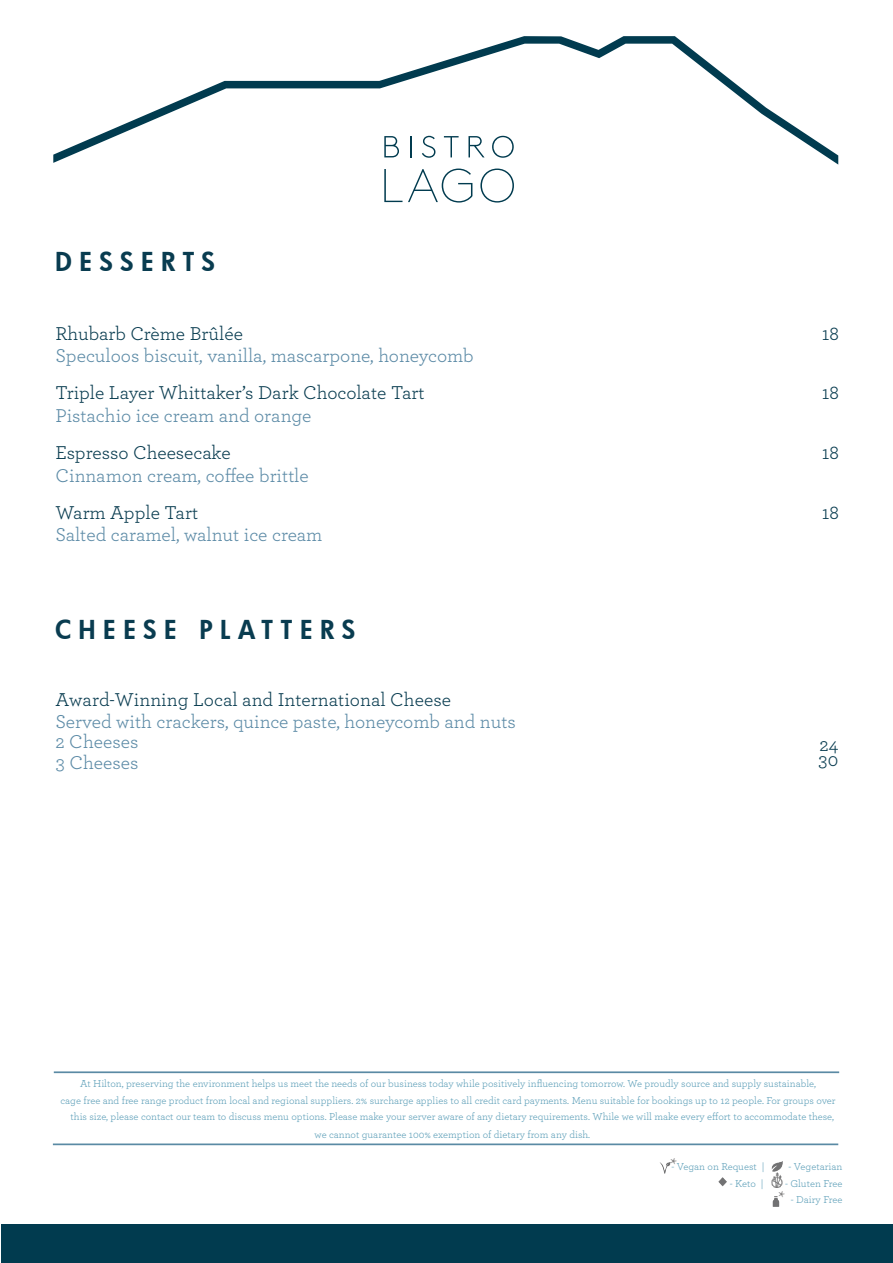
<style>
.page{position:relative;width:893px;height:1263px;background:#fff}
.page>*{position:absolute;margin:0;border:0;box-sizing:border-box;transform-origin:0 0}
.t1{font:800 25.5px "Futura";letter-spacing:.3em;color:#093c50}
.t2{font:19.5px/22.5px "Archer";color:#5b8aa6}
.t3{font:19.5px/22.5px "Archer";color:#093c50}
.t4{font:18px "Minion Pro";color:#7f7e7e}
.t5{font:10.5px "Archer";color:#5a9db7}
.s1{color:#093c50}
.s2{color:#093d51}
.s3{color:#5b8aa6}
</style>
<div class="page">
<svg style="left:384px;top:169px;width:18px;height:33px"></svg>
<svg style="left:408px;top:169px;width:64px;height:34px"></svg>
<svg style="left:480px;top:169px;width:34px;height:34px"></svg>
<svg style="left:53px;top:36px;width:785px;height:129px"></svg>
<hr style="left:54px;top:1071px;width:785px;height:2px;background:#5a8aa4">
<hr style="left:53px;top:1143px;width:785px;height:2px;background:#5a8aa4">
<div style="left:2px;top:1225px;width:891px;height:38px;background:#013b4f"></div>
<svg style="left:660px;top:1163px;width:10px;height:10px"></svg>
<svg style="left:772px;top:1161px;width:10px;height:11px"></svg>
<img style="left:771px;top:1173px;width:12px;height:15px">
<svg style="left:772px;top:1196px;width:8px;height:11px"></svg>
<svg style="left:718px;top:1178px;width:9px;height:8px"></svg>
<p class="t1" style="left:55px;top:245px;width:161px">DESSERTS</p>
<p class="t2" style="left:55px;top:321px;width:420px"><span class="s1">Rhubarb Cr</span><span class="s2">è</span><span class="s1">me Brûlée<br></span>Speculoos biscuit, vanilla, mascarpone, honeycomb</p>
<p class="t3" style="left:55px;top:381px;width:371px">Triple Layer Whittaker’s Dark Chocolate Tart<br><span class="s3">Pistachio ice cream and orange</span></p>
<p class="t2" style="left:55px;top:440px;width:255px"><span class="s1">Espresso Cheesecake<br></span>Cinnamon cream, coffee brittle</p>
<p class="t2" style="left:55px;top:500px;width:268px"><span class="s1">Warm Apple Tart<br></span>Salted caramel, walnut ice cream</p>
<p class="t1" style="left:55px;top:612px;width:301px">CHEESE PLATTERS</p>
<p class="t2" style="left:55px;top:687px;width:462px"><span class="s1">Award-Winning Local and International Cheese<br></span>Served with crackers, quince paste, honeycomb and nuts</p>
<p class="t2" style="left:55px;top:730px;width:84px">2 Cheeses</p>
<p class="t2" style="left:55px;top:750px;width:85px">3 Cheeses</p>
<p class="t3" style="left:822px;top:321px;width:19px">18</p>
<p class="t3" style="left:822px;top:381px;width:19px">18</p>
<p class="t3" style="left:822px;top:440px;width:19px">18</p>
<p class="t3" style="left:822px;top:500px;width:19px">18</p>
<p class="t3" style="left:818px;top:736px;width:22px;line-height:15px">24<br>30</p>
<p class="t5" style="left:80px;top:1076px;width:737px">At Hilton, preserving the environment helps us meet the needs of our business today while positively influencing tomorrow. We proudly source and supply sustainable,</p>
<p class="t5" style="left:61px;top:1093px;width:777px">cage free and free range product from local and regional suppliers. 2% surcharge applies to all credit card payments. Menu suitable for bookings up to 12 people. For groups over</p>
<p class="t5" style="left:71px;top:1109px;width:765px">this size, please contact our team to discuss menu options. Please make your server aware of any dietary requirements. While we will make every effort to accommodate these,</p>
<p class="t5" style="left:315px;top:1127px;width:277px">we cannot guarantee 100% exemption of dietary from any dish.</p>
<p class="t4" style="left:670px;top:1152px;width:9px">*</p>
<p class="t5" style="left:671px;top:1159px;width:94px">- Vegan on Request |</p>
<p class="t5" style="left:789px;top:1159px;width:55px">- Vegetarian</p>
<p class="t5" style="left:730px;top:1176px;width:35px">- Keto |</p>
<p class="t5" style="left:785px;top:1176px;width:59px">- Gluten Free</p>
<p class="t5" style="left:791px;top:1192px;width:53px">- Dairy Free</p>
<p class="t4" style="left:778px;top:1185px;width:9px">*</p>
</div>
